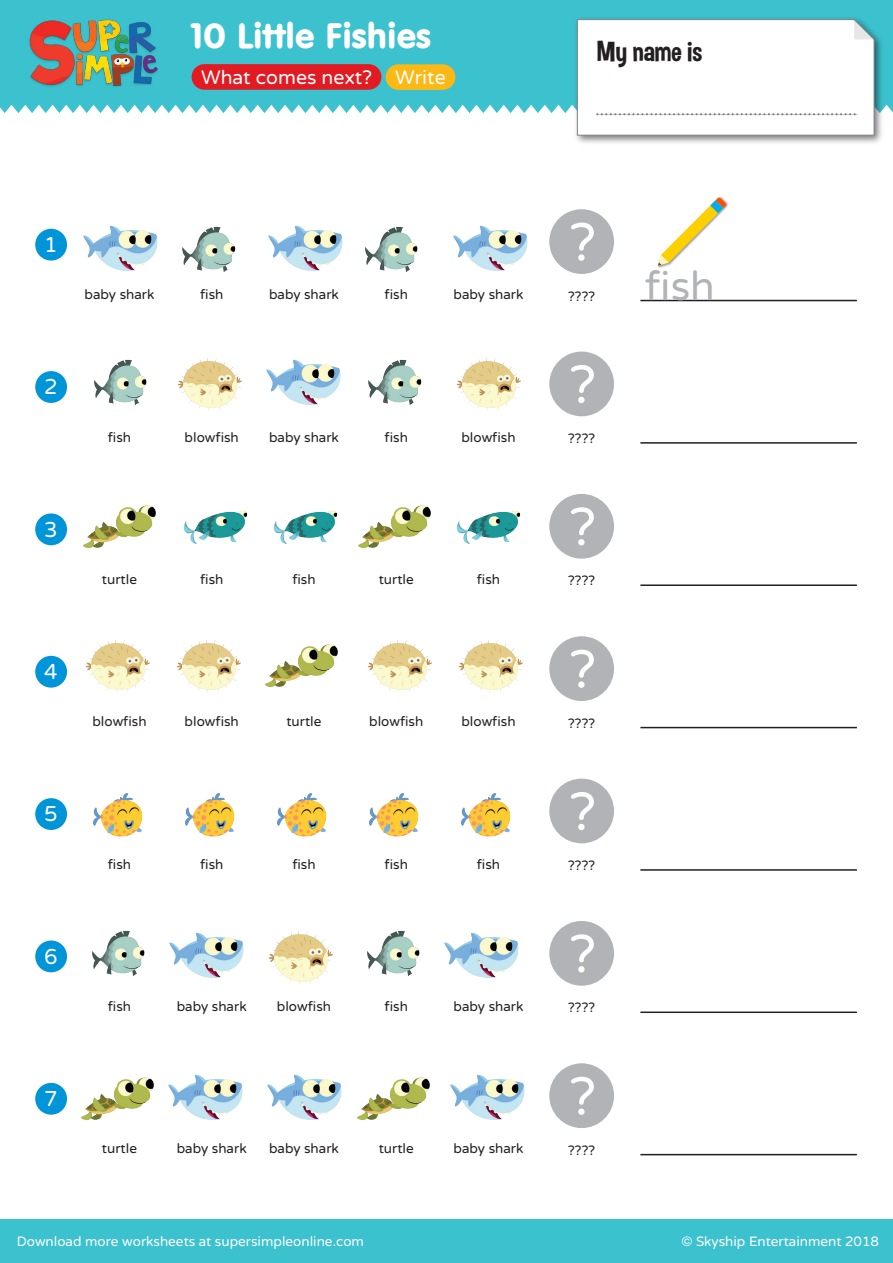
<style>
.page{position:relative;width:893px;height:1263px;background:#fff}
.page>*{position:absolute;margin:0;border:0;box-sizing:border-box;transform-origin:0 0}
.t1{font:53.7px "Varela Round";color:#fff}
.t2{font:40.5px "Varela Round";color:#b2b3b7}
.t3{font:34.5px "VAG Rounded TL";color:#fff}
.t4{font:28.5px "Dimbo";letter-spacing:.01em;color:#231f20}
.t5{font:21.45px "Varela Round";color:#fff}
.t6{font:19.5px "Varela Round";color:#fff}
.t7{font:13.5px "Varela Round";color:#231f20}
.t8{font:13.5px "Varela Round";color:#fff}
</style>
<div class="page">
<div style="left:549px;top:209px;width:65px;height:65px;background:#b2b3b7;border-radius:50%"></div>
<hr style="left:640px;top:300px;width:217px;height:1px;background:#231f20">
<img style="left:658px;top:201px;width:70px;height:67px">
<svg style="left:658px;top:197px;width:68px;height:69px"></svg>
<div style="left:35px;top:229px;width:32px;height:32px;background:#0095d9;border-radius:50%"></div>
<div style="left:549px;top:352px;width:65px;height:64px;background:#b2b3b7;border-radius:50%"></div>
<hr style="left:640px;top:442px;width:217px;height:2px;background:#231f20">
<div style="left:35px;top:371px;width:32px;height:32px;background:#0095d9;border-radius:50%"></div>
<div style="left:549px;top:494px;width:65px;height:65px;background:#b2b3b7;border-radius:50%"></div>
<hr style="left:640px;top:584px;width:217px;height:2px;background:#231f20">
<div style="left:35px;top:513px;width:32px;height:32px;background:#0095d9;border-radius:50%"></div>
<div style="left:549px;top:636px;width:65px;height:65px;background:#b2b3b7;border-radius:50%"></div>
<hr style="left:640px;top:727px;width:217px;height:1px;background:#231f20">
<div style="left:35px;top:656px;width:32px;height:32px;background:#0095d9;border-radius:50%"></div>
<div style="left:549px;top:779px;width:65px;height:64px;background:#b2b3b7;border-radius:50%"></div>
<hr style="left:640px;top:869px;width:217px;height:2px;background:#231f20">
<div style="left:35px;top:798px;width:32px;height:32px;background:#0095d9;border-radius:50%"></div>
<div style="left:549px;top:921px;width:65px;height:65px;background:#b2b3b7;border-radius:50%"></div>
<hr style="left:640px;top:1011px;width:217px;height:2px;background:#231f20">
<div style="left:35px;top:940px;width:32px;height:32px;background:#0095d9;border-radius:50%"></div>
<div style="left:549px;top:1063px;width:65px;height:65px;background:#b2b3b7;border-radius:50%"></div>
<hr style="left:640px;top:1154px;width:217px;height:1px;background:#231f20">
<div style="left:35px;top:1083px;width:32px;height:32px;background:#0095d9;border-radius:50%"></div>
<img style="left:182px;top:226px;width:54px;height:46px">
<img style="left:94px;top:359px;width:53px;height:46px">
<img style="left:368px;top:359px;width:54px;height:46px">
<img style="left:365px;top:226px;width:53px;height:46px">
<img style="left:83px;top:225px;width:75px;height:46px">
<img style="left:168px;top:1074px;width:75px;height:46px">
<img style="left:267px;top:1074px;width:75px;height:46px">
<img style="left:450px;top:1074px;width:75px;height:46px">
<img style="left:268px;top:225px;width:75px;height:46px">
<img style="left:266px;top:359px;width:75px;height:46px">
<img style="left:453px;top:225px;width:75px;height:46px">
<img style="left:178px;top:358px;width:64px;height:53px">
<img style="left:86px;top:640px;width:64px;height:53px">
<img style="left:177px;top:640px;width:64px;height:53px">
<img style="left:368px;top:640px;width:64px;height:53px">
<img style="left:459px;top:640px;width:64px;height:53px">
<img style="left:457px;top:358px;width:64px;height:53px">
<img style="left:265px;top:644px;width:73px;height:43px">
<img style="left:93px;top:793px;width:50px;height:44px">
<img style="left:185px;top:793px;width:50px;height:44px">
<img style="left:277px;top:793px;width:50px;height:44px">
<img style="left:369px;top:793px;width:50px;height:44px">
<img style="left:461px;top:793px;width:50px;height:44px">
<img style="left:169px;top:932px;width:75px;height:46px">
<img style="left:444px;top:932px;width:75px;height:46px">
<img style="left:269px;top:931px;width:64px;height:53px">
<img style="left:183px;top:510px;width:65px;height:34px">
<img style="left:273px;top:510px;width:65px;height:34px">
<img style="left:456px;top:510px;width:65px;height:34px">
<img style="left:83px;top:505px;width:73px;height:43px">
<img style="left:358px;top:505px;width:73px;height:43px">
<img style="left:81px;top:1077px;width:73px;height:43px">
<img style="left:357px;top:1077px;width:73px;height:43px">
<img style="left:92px;top:930px;width:53px;height:46px">
<img style="left:367px;top:930px;width:53px;height:46px">
<div style="left:0;top:0;width:893px;height:113px;background:#3cc1ce"></div>
<div style="left:0;top:1219px;width:893px;height:44px;background:#3cc1ce"></div>
<img style="left:15px;top:0;width:161px;height:113px">
<img style="left:571px;top:13px;width:315px;height:130px">
<svg style="left:577px;top:19px;width:298px;height:117px"></svg>
<div style="left:192px;top:64px;width:189px;height:26px;background:#e21a21;border-radius:13px"></div>
<div style="left:386px;top:64px;width:69px;height:26px;background:#fcb814;border-radius:13px"></div>
<h3 class="t3" style="left:191px;top:14px;width:241px">10 Little Fishies</h3>
<h3 class="t6" style="left:201px;top:66px;width:246px">What comes next? Write</h3>
<h3 class="t4" style="left:597px;top:34px;width:107px">My name is</h3>
<h3 class="t5" style="left:44px;top:232px;width:15px">1</h3>
<h3 class="t5" style="left:44px;top:375px;width:15px">2</h3>
<h3 class="t5" style="left:44px;top:517px;width:15px">3</h3>
<h3 class="t5" style="left:44px;top:659px;width:15px">4</h3>
<h3 class="t5" style="left:44px;top:802px;width:15px">5</h3>
<h3 class="t5" style="left:44px;top:944px;width:15px">6</h3>
<h3 class="t5" style="left:44px;top:1086px;width:15px">7</h3>
<h1 class="t1" style="left:570px;top:211px;width:28px">?</h1>
<p class="t7" style="left:200px;top:287px;width:25px">fish</p>
<p class="t7" style="left:269px;top:287px;width:71px">baby shark</p>
<p class="t7" style="left:385px;top:287px;width:25px">fish</p>
<p class="t7" style="left:453px;top:287px;width:71px">baby shark</p>
<p class="t7" style="left:84px;top:287px;width:71px">baby shark</p>
<p class="t7" style="left:568px;top:288px;width:28px">????</p>
<h1 class="t1" style="left:570px;top:354px;width:28px">?</h1>
<p class="t7" style="left:108px;top:429px;width:25px">fish</p>
<p class="t7" style="left:568px;top:431px;width:28px">????</p>
<p class="t7" style="left:185px;top:429px;width:56px">blowfish</p>
<p class="t7" style="left:269px;top:429px;width:71px">baby shark</p>
<p class="t7" style="left:385px;top:429px;width:25px">fish</p>
<p class="t7" style="left:461px;top:429px;width:56px">blowfish</p>
<p class="t7" style="left:102px;top:571px;width:37px">turtle</p>
<p class="t7" style="left:200px;top:571px;width:25px">fish</p>
<p class="t7" style="left:292px;top:571px;width:25px">fish</p>
<p class="t7" style="left:379px;top:571px;width:37px">turtle</p>
<p class="t7" style="left:477px;top:571px;width:25px">fish</p>
<h1 class="t1" style="left:570px;top:496px;width:28px">?</h1>
<p class="t7" style="left:568px;top:573px;width:28px">????</p>
<h1 class="t1" style="left:570px;top:638px;width:28px">?</h1>
<p class="t7" style="left:92px;top:713px;width:56px">blowfish</p>
<p class="t7" style="left:185px;top:713px;width:56px">blowfish</p>
<p class="t7" style="left:286px;top:713px;width:37px">turtle</p>
<p class="t7" style="left:369px;top:713px;width:56px">blowfish</p>
<p class="t7" style="left:461px;top:713px;width:56px">blowfish</p>
<p class="t7" style="left:568px;top:715px;width:28px">????</p>
<h1 class="t1" style="left:570px;top:781px;width:28px">?</h1>
<p class="t7" style="left:108px;top:856px;width:25px">fish</p>
<p class="t7" style="left:568px;top:858px;width:28px">????</p>
<p class="t7" style="left:200px;top:856px;width:25px">fish</p>
<p class="t7" style="left:292px;top:856px;width:25px">fish</p>
<p class="t7" style="left:385px;top:856px;width:25px">fish</p>
<p class="t7" style="left:477px;top:856px;width:25px">fish</p>
<p class="t7" style="left:108px;top:999px;width:25px">fish</p>
<p class="t7" style="left:177px;top:999px;width:71px">baby shark</p>
<p class="t7" style="left:277px;top:999px;width:56px">blowfish</p>
<p class="t7" style="left:385px;top:999px;width:25px">fish</p>
<p class="t7" style="left:453px;top:999px;width:71px">baby shark</p>
<h1 class="t1" style="left:570px;top:923px;width:28px">?</h1>
<p class="t7" style="left:568px;top:1000px;width:28px">????</p>
<h1 class="t1" style="left:570px;top:1065px;width:28px">?</h1>
<p class="t7" style="left:102px;top:1141px;width:37px">turtle</p>
<p class="t7" style="left:568px;top:1142px;width:28px">????</p>
<p class="t7" style="left:177px;top:1141px;width:71px">baby shark</p>
<p class="t7" style="left:269px;top:1141px;width:71px">baby shark</p>
<p class="t7" style="left:379px;top:1141px;width:37px">turtle</p>
<p class="t7" style="left:453px;top:1141px;width:71px">baby shark</p>
<h2 class="t2" style="left:645px;top:263px;width:71px">fish</h2>
<p class="t8" style="left:17px;top:1234px;width:349px">Download more worksheets at supersimpleonline.com</p>
<p class="t8" style="left:681px;top:1234px;width:199px">© Skyship Entertainment 2018</p>
</div>
